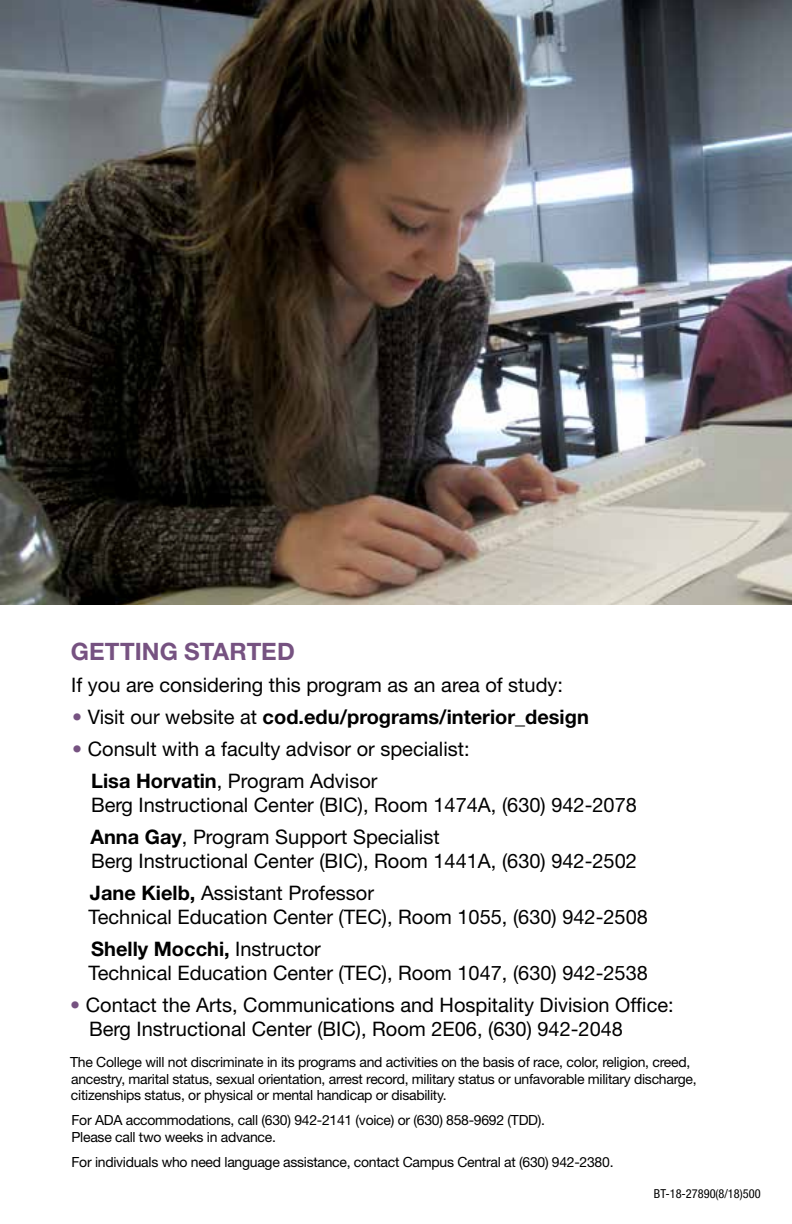
<style>
.page{position:relative;width:792px;height:1224px;background:#fff}
.page>*{position:absolute;margin:0;border:0;box-sizing:border-box;transform-origin:0 0}
.t1{font:700 24px "Helvetica Neue";letter-spacing:.005em;color:#765281}
.t2{font:20px/32px "Helvetica Neue";color:#000}
.t3{font:700 20px "Helvetica Neue";color:#000}
.t4{font:14px/16.8px "Helvetica Neue";letter-spacing:-.02em;color:#000}
.t5{font:condensed 12.4px "Helvetica Neue";color:#000}
.s1{font-weight:400;color:#765281}
.s2{font-weight:400}
.s3{color:#765281}
.s4{font-weight:700}
</style>
<div class="page">
<img style="left:0;top:0;width:792px;height:604px">
<p class="t1" style="left:71px;top:636px;width:226px">GETTING STARTED</p>
<p class="t2" style="left:71px;top:668px;width:493px">If you are considering this program as an area of study:</p>
<p class="t3" style="left:72px;top:704px;width:518px"><span class="s1">•</span> <span class="s2">Visit our website at</span> cod.edu/programs/interior_design</p>
<p class="t2" style="left:91px;top:732px;width:380px;text-indent:-19px"><span class="s3">•</span> Consult with a faculty advisor or specialist:<br><span class="s4">Lisa Horvatin</span>, Program Advisor</p>
<p class="t2" style="left:90px;top:788px;width:548px">Berg Instructional Center (BIC), Room 1474A, (630) 942-2078<br><span class="s4">Anna Gay</span>, Program Support Specialist</p>
<p class="t2" style="left:90px;top:844px;width:549px">Berg Instructional Center (BIC), Room 1441A, (630) 942-2502<br><span class="s4">Jane Kielb,</span> Assistant Professor</p>
<p class="t2" style="left:89px;top:900px;width:561px">Technical Education Center (TEC), Room 1055, (630) 942-2508<br><span class="s4">Shelly Mocchi,</span> Instructor</p>
<p class="t2" style="left:89px;top:956px;width:561px">Technical Education Center (TEC), Room 1047, (630) 942-2538</p>
<p class="t2" style="left:89px;top:992px;width:586px;line-height:24px;text-indent:-19px"><span class="s3">•</span> Contact the Arts, Communications and Hospitality Division Office:<br>Berg Instructional Center (BIC), Room 2E06, (630) 942-2048</p>
<p class="t4" style="left:70px;top:1053px;width:628px">The College will not discriminate in its programs and activities on the basis of race, color, religion, creed, ancestry, marital status, sexual orientation, arrest record, military status or unfavorable military discharge, citizenships status, or physical or mental handicap or disability.</p>
<p class="t4" style="left:72px;top:1112px;width:475px">For ADA accommodations, call (630) 942-2141 (voice) or (630) 858-9692 (TDD).<br>Please call two weeks in advance.</p>
<p class="t4" style="left:72px;top:1153px;width:544px">For individuals who need language assistance, contact Campus Central at (630) 942-2380.</p>
<p class="t5" style="left:654px;top:1186px;width:108px">BT-18-27890(8/18)500</p>
</div>
